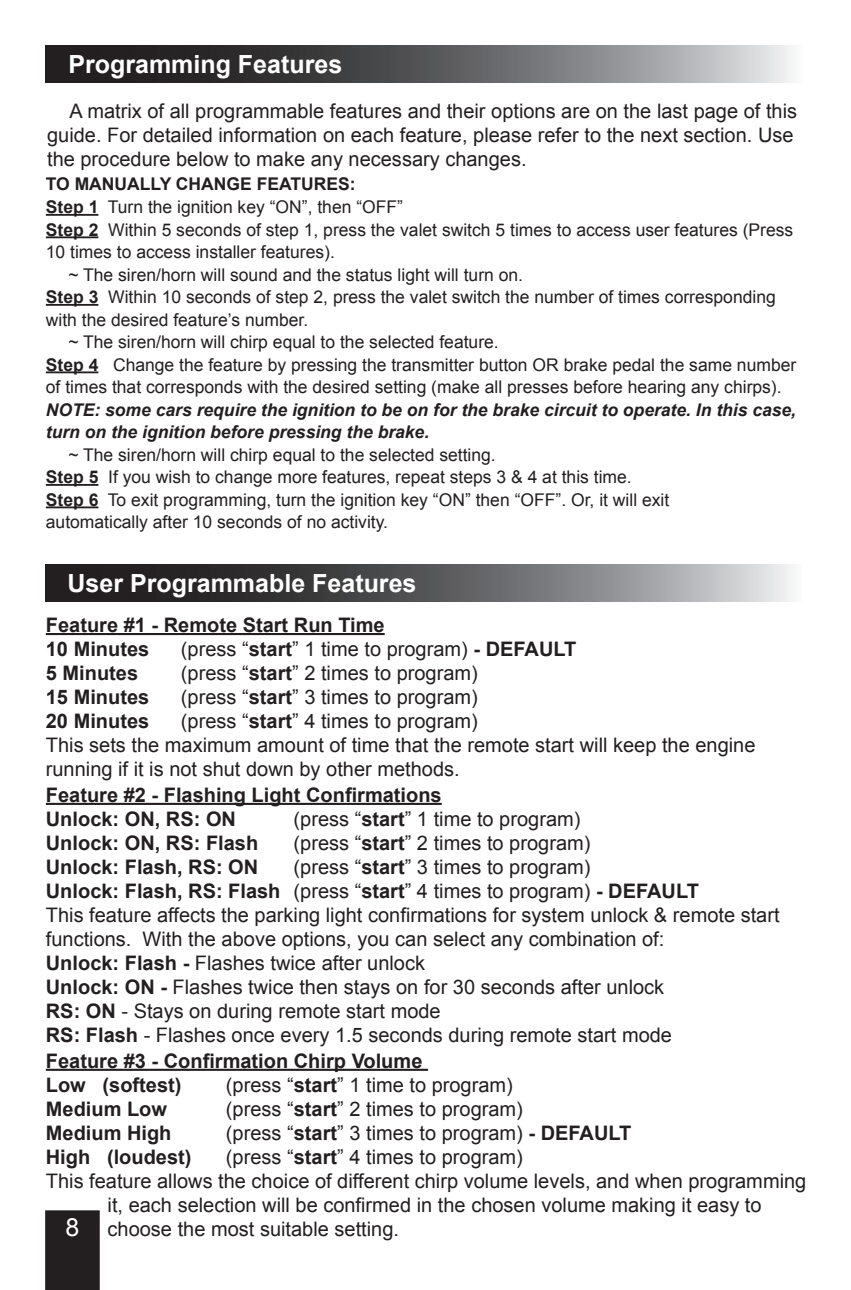
<style>
.page{position:relative;width:851px;height:1290px;background:#fff}
.page>*{position:absolute;margin:0;border:0;box-sizing:border-box;transform-origin:0 0}
.t1{font:700 25px "Arial";color:#fff}
.t2{font:25px "Arial";color:#fff}
.t3{font:20px/24px "Arial";color:#231f20}
.t4{font:700 20px/24px "Arial";color:#231f20}
.t5{font:17.5px/22.5px "Arial";color:#231f20}
.t6{font:italic 700 17.5px/22.5px "Arial";color:#231f20}
.t7{font:700 17.5px "Arial";color:#231f20}
.s1{font-weight:700}
</style>
<div class="page">
<svg style="left:45px;top:564px;width:747px;height:37px;background:#636365"></svg>
<hr style="left:46px;top:633px;width:338px;height:2px;background:#231f20">
<hr style="left:46px;top:1069px;width:382px;height:2px;background:#231f20">
<hr style="left:46px;top:803px;width:395px;height:2px;background:#231f20">
<hr style="left:46px;top:214px;width:52px;height:2px;background:#231f20">
<hr style="left:46px;top:236px;width:52px;height:2px;background:#231f20">
<hr style="left:46px;top:304px;width:52px;height:2px;background:#231f20">
<hr style="left:46px;top:371px;width:52px;height:2px;background:#231f20">
<hr style="left:46px;top:484px;width:52px;height:2px;background:#231f20">
<hr style="left:46px;top:506px;width:52px;height:2px;background:#231f20">
<svg style="left:46px;top:45px;width:746px;height:37px;background:#636365"></svg>
<div style="left:45px;top:1210px;width:55px;height:80px;background:#231f20"></div>
<p class="t1" style="left:68px;top:47px;width:275px">Programming Features</p>
<p class="t3" style="left:47px;top:100px;width:751px;text-indent:22px">A matrix of all programmable features and their options are on the last page of this guide. For detailed information on each feature, please refer to the next section. Use the procedure below to make any necessary changes.</p>
<p class="t7" style="left:46px;top:173px;width:311px">TO MANUALLY CHANGE FEATURES:</p>
<p class="t5" style="left:46px;top:196px;width:358px"><span class="s1">Step 1</span> Turn the ignition key “ON”, then “OFF”</p>
<p class="t5" style="left:46px;top:218px;width:748px"><span class="s1">Step 2</span> Within 5 seconds of step 1, press the valet switch 5 times to access user features (Press</p>
<p class="t5" style="left:46px;top:241px;width:290px">10 times to access installer features).</p>
<p class="t5" style="left:68px;top:263px;width:456px">~ The siren/horn will sound and the status light will turn on.</p>
<p class="t5" style="left:46px;top:286px;width:731px"><span class="s1">Step 3</span> Within 10 seconds of step 2, press the valet switch the number of times corresponding</p>
<p class="t5" style="left:46px;top:308px;width:264px">with the desired feature’s number.</p>
<p class="t5" style="left:68px;top:331px;width:432px">~ The siren/horn will chirp equal to the selected feature.</p>
<p class="t5" style="left:46px;top:353px;width:751px"><span class="s1">Step 4</span> Change the feature by pressing the transmitter button OR brake pedal the same number</p>
<p class="t5" style="left:46px;top:376px;width:737px">of times that corresponds with the desired setting (make all presses before hearing any chirps).</p>
<p class="t6" style="left:46px;top:399px;width:751px">NOTE: some cars require the ignition to be on for the brake circuit to operate. In this case, turn on the ignition before pressing the brake.</p>
<p class="t5" style="left:46px;top:443px;width:625px;text-indent:23px">~ The siren/horn will chirp equal to the selected setting.<br><span class="s1">Step 5</span> If you wish to change more features, repeat steps 3 &amp; 4 at this time.<br><span class="s1">Step 6</span> To exit programming, turn the ignition key “ON” then “OFF”. Or, it will exit automatically after 10 seconds of no activity.</p>
<p class="t1" style="left:68px;top:566px;width:350px">User Programmable Features</p>
<p class="t4" style="left:46px;top:613px;width:340px">Feature #1 - Remote Start Run Time<br>10 Minutes</p>
<p class="t3" style="left:181px;top:637px;width:397px">(press “<span class="s1">start</span>” 1 time to program) <span class="s1">- DEFAULT</span></p>
<p class="t4" style="left:46px;top:661px;width:94px">5 Minutes</p>
<p class="t3" style="left:181px;top:661px;width:298px">(press “<span class="s1">start</span>” 2 times to program)</p>
<p class="t4" style="left:46px;top:685px;width:105px">15 Minutes</p>
<p class="t3" style="left:181px;top:685px;width:298px">(press “<span class="s1">start</span>” 3 times to program)</p>
<p class="t4" style="left:46px;top:709px;width:105px">20 Minutes</p>
<p class="t3" style="left:46px;top:709px;width:711px;text-indent:135px">(press “<span class="s1">start</span>” 4 times to program)<br>This sets the maximum amount of time that the remote start will keep the engine running if it is not shut down by other methods.</p>
<p class="t4" style="left:46px;top:783px;width:397px">Feature #2 - Flashing Light Confirmations<br>Unlock: ON, RS: ON</p>
<p class="t3" style="left:293px;top:807px;width:288px">(press “<span class="s1">start</span>” 1 time to program)</p>
<p class="t4" style="left:46px;top:831px;width:214px">Unlock: ON, RS: Flash</p>
<p class="t3" style="left:293px;top:831px;width:298px">(press “<span class="s1">start</span>” 2 times to program)</p>
<p class="t4" style="left:46px;top:855px;width:214px">Unlock: Flash, RS: ON</p>
<p class="t3" style="left:46px;top:855px;width:735px;text-indent:248px">(press “<span class="s1">start</span>” 3 times to program)<br><span class="s1">Unlock: Flash, RS: Flash</span> (press “<span class="s1">start</span>” 4 times to program) <span class="s1">- DEFAULT<br></span>This feature affects the parking light confirmations for system unlock &amp; remote start functions. With the above options, you can select any combination of:<br><span class="s1">Unlock: Flash -</span> Flashes twice after unlock<br><span class="s1">Unlock: ON -</span> Flashes twice then stays on for 30 seconds after unlock<br><span class="s1">RS: ON</span> - Stays on during remote start mode<br><span class="s1">RS: Flash</span> - Flashes once every 1.5 seconds during remote start mode</p>
<p class="t4" style="left:46px;top:1049px;width:378px">Feature #3 - Confirmation Chirp Volume<br>Low (softest)</p>
<p class="t3" style="left:226px;top:1073px;width:288px">(press “<span class="s1">start</span>” 1 time to program)</p>
<p class="t4" style="left:46px;top:1097px;width:123px">Medium Low</p>
<p class="t3" style="left:226px;top:1097px;width:298px">(press “<span class="s1">start</span>” 2 times to program)</p>
<p class="t4" style="left:46px;top:1121px;width:127px">Medium High</p>
<p class="t3" style="left:226px;top:1121px;width:407px">(press “<span class="s1">start</span>” 3 times to program) <span class="s1">- DEFAULT</span></p>
<p class="t4" style="left:46px;top:1145px;width:147px">High (loudest)</p>
<p class="t3" style="left:226px;top:1145px;width:298px">(press “<span class="s1">start</span>” 4 times to program)</p>
<p class="t3" style="left:46px;top:1169px;width:761px">This feature allows the choice of different chirp volume levels, and when programming</p>
<p class="t3" style="left:108px;top:1193px;width:655px">it, each selection will be confirmed in the chosen volume making it easy to</p>
<p class="t3" style="left:108px;top:1217px;width:293px">choose the most suitable setting.</p>
<p class="t2" style="left:65px;top:1210px;width:15px">8</p>
</div>
